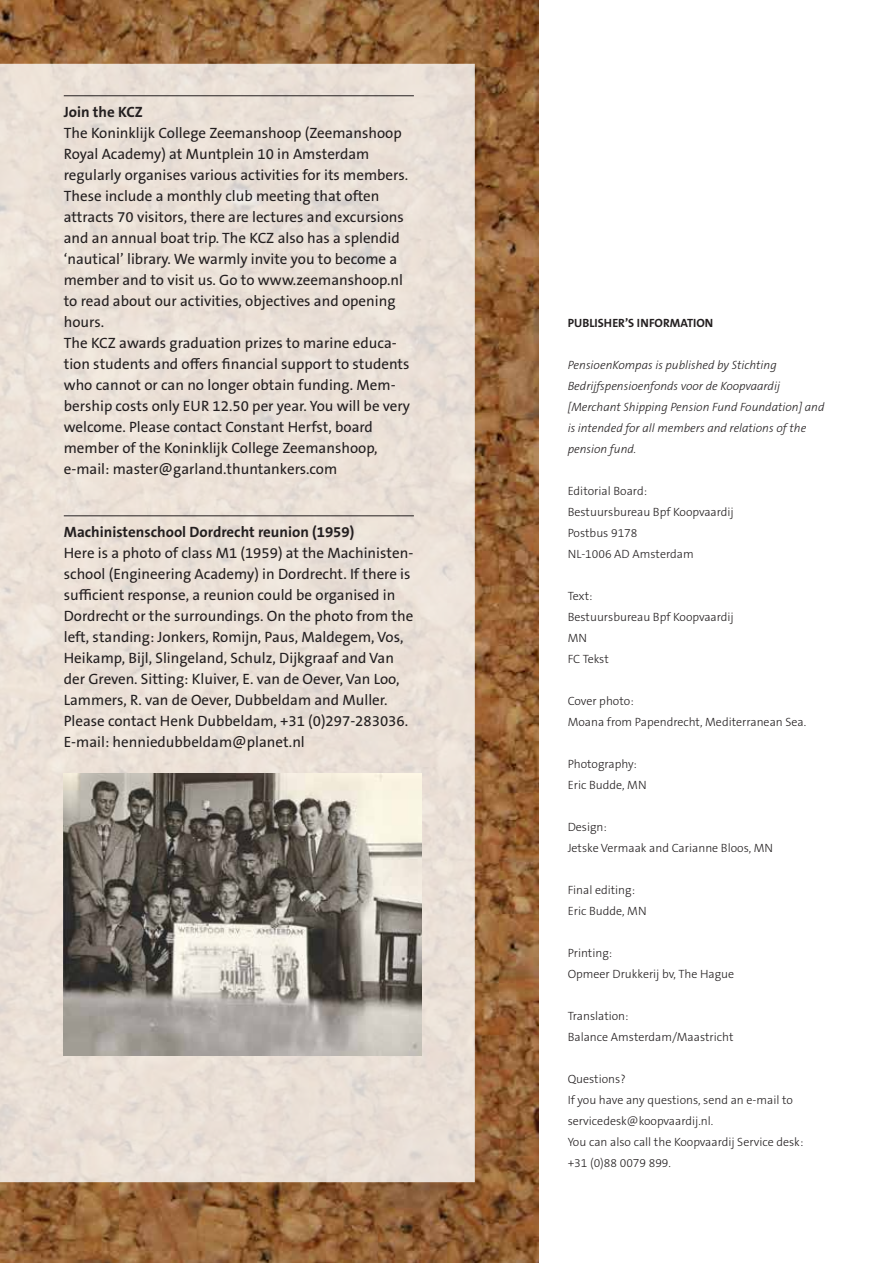
<style>
.page{position:relative;width:893px;height:1263px;background:#fff}
.page>*{position:absolute;margin:0;border:0;box-sizing:border-box;transform-origin:0 0}
.t1{font:15px/21px "The Sans B W5 Plain";color:#231f20}
.t2{font:700 15px "The Sans B W7";color:#231f20}
.t3{font:300 12px/21px "The Sans B W3";color:#231f20}
.t4{font:italic 300 12px/21px "The Sans B W3";color:#231f20}
.t5{font:700 12px "The Sans B W7";color:#231f20}
</style>
<div class="page">
<img style="left:0;top:0;width:539px;height:1263px">
<svg style="left:0;top:64px;width:475px;height:1118px;background:#e9dfd6"></svg>
<hr style="left:64px;top:95px;width:350px;height:1px;background:#231f20">
<hr style="left:64px;top:515px;width:350px;height:1px;background:#231f20">
<img style="left:64px;top:774px;width:357px;height:282px">
<p class="t2" style="left:64px;top:102px;width:81px">Join the KCZ</p>
<p class="t1" style="left:64px;top:123px;width:348px">The Koninklijk College Zeemanshoop (Zeemanshoop Royal Academy) at Muntplein 10 in Amsterdam regularly organises various activities for its members.<br>These include a monthly club meeting that often attracts 70 visitors, there are lectures and excursions and an annual boat trip. The KCZ also has a splendid ‘nautical’ library. We warmly invite you to become a member and to visit us. Go to www.zeemanshoop.nl to read about our activities, objectives and opening hours.<br>The KCZ awards graduation prizes to marine educa&shy;tion students and offers financial support to students who cannot or can no longer obtain funding. Mem&shy;bership costs only EUR 12.50 per year. You will be very welcome. Please contact Constant Herfst, board member of the Koninklijk College Zeemanshoop, e-mail: master@garland.thuntankers.com</p>
<p class="t2" style="left:64px;top:522px;width:292px">Machinistenschool Dordrecht reunion (1959)</p>
<p class="t1" style="left:64px;top:543px;width:351px">Here is a photo of class M1 (1959) at the Machinisten&shy;school (Engineering Academy) in Dordrecht. If there is sufficient response, a reunion could be organised in Dordrecht or the surroundings. On the photo from the left, standing: Jonkers, Romijn, Paus, Maldegem, Vos, Heikamp, Bijl, Slingeland, Schulz, Dijkgraaf and Van der Greven. Sitting: Kluiver, E. van de Oever, Van Loo, Lammers, R. van de Oever, Dubbeldam and Muller.<br>Please contact Henk Dubbeldam, +31 (0)297-283036.<br>E-mail: henniedubbeldam@planet.nl</p>
<p class="t5" style="left:568px;top:315px;width:147px">PUBLISHER’S INFORMATION</p>
<p class="t4" style="left:568px;top:355px;width:258px">PensioenKompas is published by Stichting Bedrijfspensioenfonds voor de Koopvaardij [Merchant Shipping Pension Fund Foundation] and is intended for all members and relations of the pension fund.</p>
<p class="t3" style="left:568px;top:481px;width:168px">Editorial Board:<br>Bestuursbureau Bpf Koopvaardij<br>Postbus 9178<br>NL-1006 AD Amsterdam</p>
<p class="t3" style="left:568px;top:586px;width:168px">Text:<br>Bestuursbureau Bpf Koopvaardij<br>MN<br>FC Tekst</p>
<p class="t3" style="left:568px;top:691px;width:240px">Cover photo:<br>Moana from Papendrecht, Mediterranean Sea.</p>
<p class="t3" style="left:568px;top:754px;width:80px">Photography:<br>Eric Budde, MN</p>
<p class="t3" style="left:568px;top:817px;width:207px">Design:<br>Jetske Vermaak and Carianne Bloos, MN</p>
<p class="t3" style="left:568px;top:880px;width:80px">Final editing:<br>Eric Budde, MN</p>
<p class="t3" style="left:568px;top:943px;width:168px">Printing:<br>Opmeer Drukkerij bv, The Hague</p>
<p class="t3" style="left:568px;top:1006px;width:167px">Translation:<br>Balance Amsterdam/Maastricht</p>
<p class="t3" style="left:568px;top:1069px;width:237px">Questions?<br>If you have any questions, send an e-mail to servicedesk@koopvaardij.nl.<br>You can also call the Koopvaardij Service desk: +31 (0)88 0079 899.</p>
</div>
